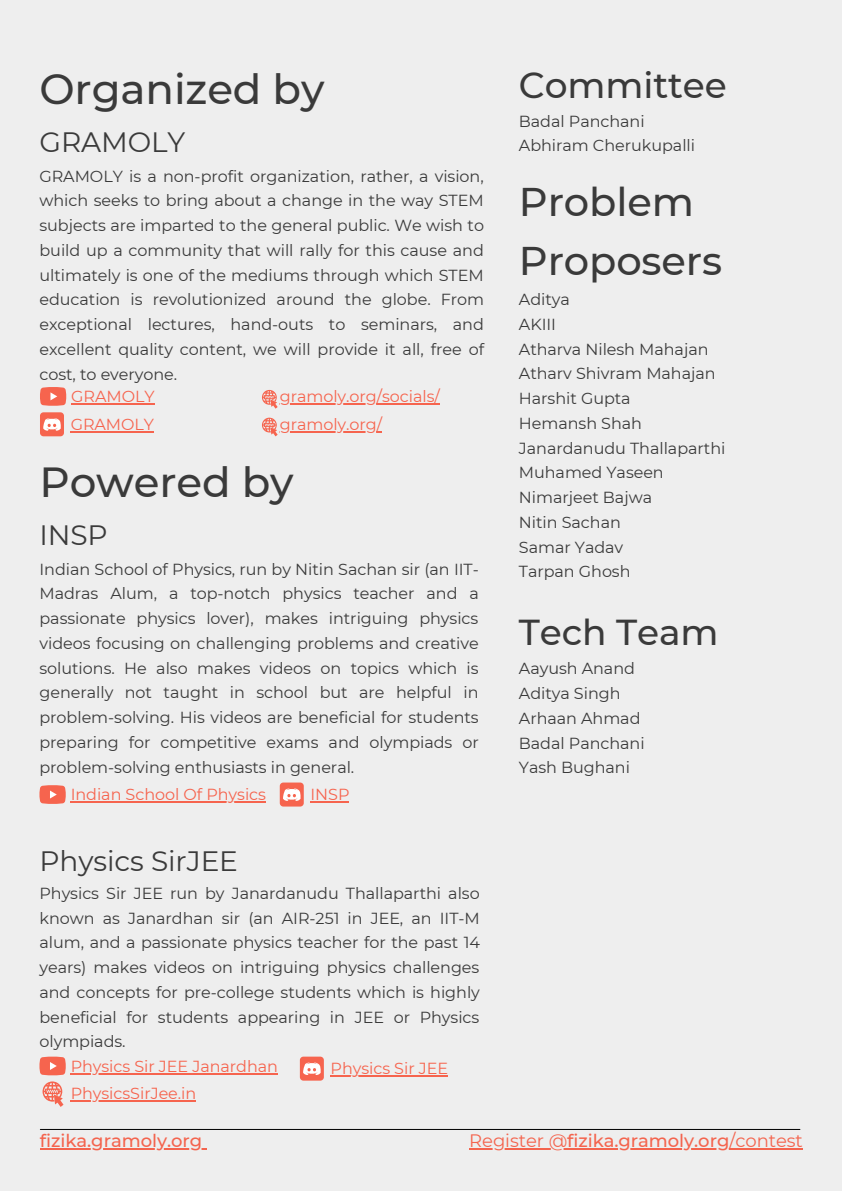
<style>
.page{position:relative;width:842px;height:1191px;background:#fff}
.page>*{position:absolute;margin:0;border:0;box-sizing:border-box;transform-origin:0 0}
.t1{font:500 42px "Montserrat";letter-spacing:-.005em;color:#3a3a3a}
.t2{font:500 40px/59.2px "Montserrat";letter-spacing:-.005em;color:#3a3a3a}
.t3{font:500 36px "Montserrat";letter-spacing:-.005em;color:#3a3a3a}
.t4{font:28px "Montserrat";letter-spacing:-.005em;color:#3a3a3a}
.t5{font:500 18px "Montserrat";letter-spacing:-.005em;color:#f4644e}
.t6{font:16px/24.7px "Montserrat";letter-spacing:-.005em;color:#3a3a3a;text-align:justify}
.t7{font:16px/27.9px "Montserrat";letter-spacing:-.005em;color:#f6644e}
.s1{font-weight:400}
</style>
<div class="page">
<div style="left:0;top:0;width:842px;height:1190px;background:#eee"></div>
<svg style="left:39px;top:785px;width:27px;height:18px"></svg>
<hr style="left:71px;top:801px;width:195px;height:2px;background:#f6644e">
<svg style="left:39px;top:1056px;width:27px;height:19px"></svg>
<hr style="left:71px;top:1072px;width:207px;height:2px;background:#f6644e">
<svg style="left:40px;top:387px;width:26px;height:18px"></svg>
<hr style="left:71px;top:403px;width:84px;height:2px;background:#f6644e">
<svg style="left:40px;top:412px;width:24px;height:24px"></svg>
<hr style="left:40px;top:1148px;width:162px;height:1px;background:#f4644e">
<hr style="left:71px;top:431px;width:83px;height:2px;background:#f6644e">
<hr style="left:280px;top:403px;width:160px;height:2px;background:#f6644e">
<hr style="left:280px;top:431px;width:102px;height:2px;background:#f6644e">
<svg style="left:262px;top:390px;width:16px;height:18px"></svg>
<hr style="left:469px;top:1148px;width:98px;height:1px;background:#f4644e">
<hr style="left:567px;top:1148px;width:162px;height:1px;background:#f4644e">
<hr style="left:729px;top:1148px;width:74px;height:1px;background:#f4644e">
<hr style="left:71px;top:1099px;width:125px;height:2px;background:#f6644e">
<svg style="left:42px;top:1081px;width:21px;height:25px"></svg>
<hr style="left:40px;top:1128px;width:760px;height:1px;background:#000">
<svg style="left:300px;top:1056px;width:24px;height:24px"></svg>
<hr style="left:331px;top:1075px;width:117px;height:2px;background:#f6644e">
<svg style="left:262px;top:417px;width:16px;height:19px"></svg>
<svg style="left:280px;top:782px;width:24px;height:24px"></svg>
<hr style="left:310px;top:801px;width:39px;height:2px;background:#f6644e">
<h1 class="t1" style="left:39px;top:63px;width:287px">Organized by</h1>
<h3 class="t4" style="left:39px;top:125px;width:147px">GRAMOLY</h3>
<p class="t6" style="left:39px;top:163px;width:446px">GRAMOLY is a non-profit organization, rather, a vision, which seeks to bring about a change in the way STEM subjects are imparted to the general public. We wish to build up a community that will rally for this cause and ultimately is one of the mediums through which STEM education is revolutionized around the globe. From exceptional lectures, hand-outs to seminars, and excellent quality content, we will provide it all, free of cost, to everyone.</p>
<p class="t7" style="left:71px;top:382px;width:85px">GRAMOLY</p>
<p class="t7" style="left:71px;top:410px;width:85px">GRAMOLY</p>
<p class="t7" style="left:280px;top:382px;width:162px">gramoly.org/socials/ gramoly.org/</p>
<h1 class="t1" style="left:39px;top:456px;width:256px">Powered by</h1>
<h3 class="t4" style="left:39px;top:517px;width:70px">INSP</h3>
<p class="t6" style="left:39px;top:556px;width:441px">Indian School of Physics, run by Nitin Sachan sir (an IIT-Madras Alum, a top-notch physics teacher and a passionate physics lover), makes intriguing physics videos focusing on challenging problems and creative solutions. He also makes videos on topics which is generally not taught in school but are helpful in problem-solving. His videos are beneficial for students preparing for competitive exams and olympiads or problem-solving enthusiasts in general.</p>
<p class="t7" style="left:71px;top:780px;width:197px">Indian School Of Physics</p>
<h3 class="t4" style="left:39px;top:843px;width:200px">Physics SirJEE</h3>
<p class="t7" style="left:310px;top:780px;width:41px">INSP</p>
<p class="t6" style="left:39px;top:880px;width:442px">Physics Sir JEE run by Janardanudu Thallaparthi also known as Janardhan sir (an AIR-251 in JEE, an IIT-M alum, and a passionate physics teacher for the past 14 years) makes videos on intriguing physics challenges and concepts for pre-college students which is highly beneficial for students appearing in JEE or Physics olympiads.</p>
<p class="t7" style="left:71px;top:1051px;width:209px">Physics Sir JEE Janardhan</p>
<p class="t7" style="left:71px;top:1078px;width:127px">PhysicsSirJee.in</p>
<p class="t7" style="left:331px;top:1054px;width:119px">Physics Sir JEE</p>
<h3 class="t3" style="left:519px;top:63px;width:209px">Committee</h3>
<p class="t6" style="left:519px;top:108px;width:178px">Badal Panchani<br>Abhiram Cherukupalli</p>
<h2 class="t2" style="left:519px;top:172px;width:205px">Problem<br>Proposers</h2>
<p class="t6" style="left:519px;top:287px;width:208px;text-align:left">Aditya<br>AKIII<br>Atharva Nilesh Mahajan<br>Atharv Shivram Mahajan<br>Harshit Gupta<br>Hemansh Shah<br>Janardanudu Thallaparthi<br>Muhamed Yaseen<br>Nimarjeet Bajwa<br>Nitin Sachan<br>Samar Yadav<br>Tarpan Ghosh</p>
<h3 class="t3" style="left:519px;top:610px;width:201px">Tech Team</h3>
<p class="t6" style="left:519px;top:656px;width:127px;text-align:left">Aayush Anand<br>Aditya Singh<br>Arhaan Ahmad<br>Badal Panchani<br>Yash Bughani</p>
<p class="t5" style="left:40px;top:1129px;width:164px">fizika.gramoly.org</p>
<p class="t5" style="left:469px;top:1129px;width:335px"><span class="s1">Register @</span>fizika.gramoly.org<span class="s1">/contest</span></p>
</div>
